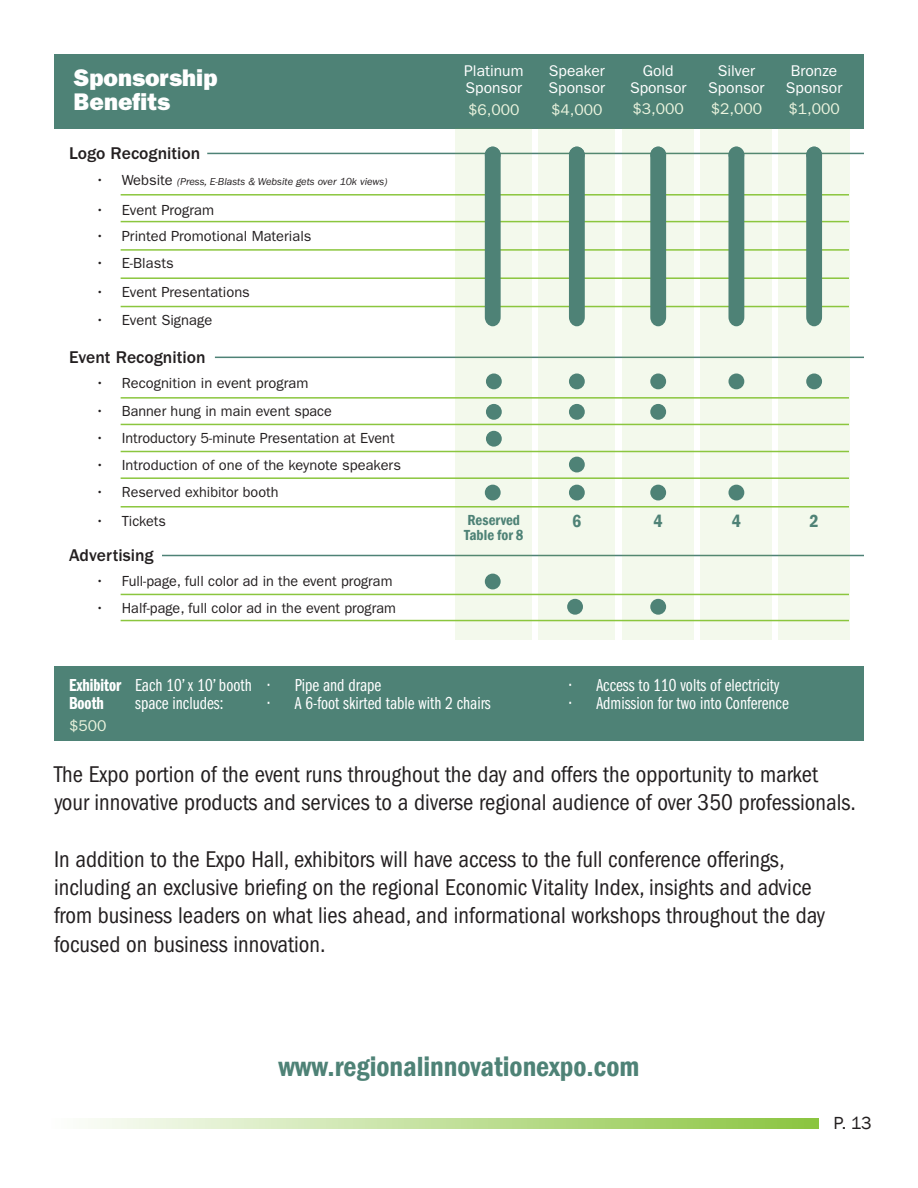
<style>
.page{position:relative;width:918px;height:1188px;background:#fff}
.page>*{position:absolute;margin:0;border:0;box-sizing:border-box;transform-origin:0 0}
.t1{font:600 condensed 28.5px "Franklin Gothic";color:#4e8276}
.t2{font:24.15px "ITC Franklin Gothic Std Hvy";color:#fff}
.t3{font:condensed 23.55px/28.3px "ITC Franklin Gothic Std";color:#231f20}
.t4{font:18px/18.6px "ITC Franklin Gothic Std Bk Cp";color:#fff}
.t5{font:18px "ITC Franklin Gothic Std Dm Cp";color:#fff}
.t6{font:18px "Franklin Gothic";color:#231f20}
.t7{font:600 condensed 18px "Franklin Gothic";color:#4e8276}
.t8{font:500 17.55px "ITC Franklin Gothic Std";color:#231f20}
.t9{font:15.6px "ITC Franklin Gothic Std";color:#fff}
.t10{font:15.6px "ITC Franklin Gothic Std";color:#ebf4de}
.t11{font:600 condensed 15px/15px "Franklin Gothic";color:#4e8276}
.t12{font:14.7px "ITC Franklin Gothic Std";color:#231f20}
.t13{font:italic 10.5px "ITC Franklin Gothic Std";color:#231f20}
.s1{font-style:normal;font-size:14.7px}
</style>
<div class="page">
<div style="left:54px;top:54px;width:810px;height:74px;background:#4e8276"></div>
<hr style="left:207px;top:153px;width:657px;height:1px;background:#4e8276">
<hr style="left:121px;top:194px;width:728px;height:2px;background:#8bc63e">
<hr style="left:121px;top:277px;width:728px;height:2px;background:#8bc63e">
<hr style="left:121px;top:249px;width:728px;height:2px;background:#8bc63e">
<hr style="left:121px;top:221px;width:728px;height:1px;background:#8bc63e">
<hr style="left:121px;top:306px;width:728px;height:1px;background:#8bc63e">
<hr style="left:162px;top:555px;width:702px;height:1px;background:#4e8276">
<div style="left:54px;top:667px;width:810px;height:74px;background:#4e8276"></div>
<hr style="left:121px;top:424px;width:728px;height:1px;background:#8bc63e">
<hr style="left:121px;top:451px;width:728px;height:1px;background:#8bc63e">
<hr style="left:121px;top:477px;width:728px;height:2px;background:#8bc63e">
<hr style="left:121px;top:506px;width:728px;height:2px;background:#8bc63e">
<hr style="left:215px;top:357px;width:649px;height:1px;background:#4e8276">
<svg style="left:456px;top:128px;width:76px;height:512px;background:#edf5e5"></svg>
<svg style="left:485px;top:147px;width:16px;height:179px;background:#54867a"></svg>
<div style="left:486px;top:373px;width:16px;height:16px;background:#4e8276;border-radius:50%"></div>
<div style="left:486px;top:404px;width:16px;height:16px;background:#4e8276;border-radius:50%"></div>
<div style="left:486px;top:431px;width:16px;height:16px;background:#4e8276;border-radius:50%"></div>
<div style="left:485px;top:147px;width:16px;height:15px;background:#4e8276;border-radius:50%"></div>
<svg style="left:539px;top:128px;width:76px;height:512px;background:#eef6e5"></svg>
<svg style="left:569px;top:147px;width:16px;height:179px;background:#538579"></svg>
<div style="left:569px;top:373px;width:16px;height:16px;background:#4e8276;border-radius:50%"></div>
<div style="left:569px;top:404px;width:16px;height:16px;background:#4e8276;border-radius:50%"></div>
<div style="left:569px;top:147px;width:16px;height:15px;background:#4e8276;border-radius:50%"></div>
<svg style="left:623px;top:128px;width:71px;height:512px;background:#edf6e5"></svg>
<svg style="left:650px;top:147px;width:16px;height:179px;background:#53867a"></svg>
<div style="left:650px;top:373px;width:16px;height:16px;background:#4e8276;border-radius:50%"></div>
<div style="left:650px;top:404px;width:16px;height:16px;background:#4e8276;border-radius:50%"></div>
<div style="left:650px;top:147px;width:16px;height:15px;background:#4e8276;border-radius:50%"></div>
<svg style="left:701px;top:128px;width:71px;height:512px;background:#edf5e5"></svg>
<svg style="left:728px;top:147px;width:16px;height:179px;background:#55877b"></svg>
<div style="left:728px;top:373px;width:16px;height:16px;background:#4e8276;border-radius:50%"></div>
<div style="left:728px;top:147px;width:16px;height:15px;background:#4e8276;border-radius:50%"></div>
<svg style="left:778px;top:128px;width:72px;height:512px;background:#eef6e5"></svg>
<svg style="left:806px;top:147px;width:16px;height:179px;background:#538579"></svg>
<div style="left:806px;top:373px;width:16px;height:16px;background:#4e8276;border-radius:50%"></div>
<div style="left:806px;top:147px;width:16px;height:15px;background:#4e8276;border-radius:50%"></div>
<hr style="left:121px;top:594px;width:728px;height:1px;background:#8bc63e">
<hr style="left:121px;top:620px;width:728px;height:1px;background:#8bc63e">
<hr style="left:121px;top:397px;width:728px;height:2px;background:#8bc63e">
<div style="left:569px;top:457px;width:16px;height:15px;background:#4e8276;border-radius:50%"></div>
<div style="left:485px;top:574px;width:16px;height:15px;background:#4e8276;border-radius:50%"></div>
<div style="left:567px;top:599px;width:16px;height:16px;background:#4e8276;border-radius:50%"></div>
<div style="left:650px;top:599px;width:16px;height:16px;background:#4e8276;border-radius:50%"></div>
<div style="left:569px;top:485px;width:16px;height:15px;background:#4e8276;border-radius:50%"></div>
<div style="left:485px;top:485px;width:16px;height:15px;background:#4e8276;border-radius:50%"></div>
<div style="left:650px;top:485px;width:16px;height:15px;background:#4e8276;border-radius:50%"></div>
<div style="left:728px;top:485px;width:16px;height:15px;background:#4e8276;border-radius:50%"></div>
<svg style="left:88px;top:1119px;width:731px;height:10px;background:#c1df99"></svg>
<p class="t2" style="left:74px;top:64px;width:145px">Sponsorship</p>
<p class="t2" style="left:74px;top:87px;width:98px">Benefits</p>
<p class="t8" style="left:69px;top:143px;width:133px">Logo Recognition</p>
<p class="t13" style="left:95px;top:176px;width:294px"><span class="s1">• Website</span> (Press, E-Blasts &amp; Website gets over 10k views)</p>
<p class="t12" style="left:95px;top:201px;width:120px">• Event Program</p>
<p class="t12" style="left:95px;top:228px;width:218px">• Printed Promotional Materials</p>
<p class="t12" style="left:95px;top:254px;width:80px">• E-Blasts</p>
<p class="t12" style="left:95px;top:284px;width:156px">• Event Presentations</p>
<p class="t12" style="left:95px;top:312px;width:118px">• Event Signage</p>
<p class="t8" style="left:69px;top:348px;width:138px">Event Recognition</p>
<p class="t12" style="left:95px;top:375px;width:215px">• Recognition in event program</p>
<p class="t12" style="left:95px;top:402px;width:238px">• Banner hung in main event space</p>
<p class="t12" style="left:95px;top:429px;width:301px">• Introductory 5-minute Presentation at Event</p>
<p class="t12" style="left:95px;top:456px;width:307px">• Introduction of one of the keynote speakers</p>
<p class="t12" style="left:95px;top:484px;width:185px">• Reserved exhibitor booth</p>
<p class="t12" style="left:95px;top:512px;width:72px">• Tickets</p>
<p class="t8" style="left:69px;top:545px;width:86px">Advertising</p>
<p class="t12" style="left:95px;top:573px;width:299px">• Full-page, full color ad in the event program</p>
<p class="t12" style="left:95px;top:599px;width:302px">• Half-page, full color ad in the event program</p>
<p class="t9" style="left:464px;top:62px;width:61px">Platinum</p>
<p class="t9" style="left:466px;top:79px;width:58px">Sponsor</p>
<p class="t10" style="left:468px;top:100px;width:53px">$6,000</p>
<p class="t11" style="left:464px;top:512px;width:61px">Reserved<br>Table for 8</p>
<p class="t5" style="left:69px;top:675px;width:54px">Exhibitor</p>
<p class="t5" style="left:69px;top:694px;width:36px">Booth</p>
<p class="t10" style="left:69px;top:717px;width:39px">$500</p>
<p class="t4" style="left:135px;top:676px;width:118px">Each 10’ x 10’ booth space includes:</p>
<p class="t4" style="left:268px;top:676px;width:115px">• Pipe and drape</p>
<p class="t4" style="left:268px;top:695px;width:224px">• A 6-foot skirted table with 2 chairs</p>
<p class="t9" style="left:549px;top:62px;width:57px">Speaker</p>
<p class="t9" style="left:549px;top:79px;width:58px">Sponsor</p>
<p class="t10" style="left:551px;top:100px;width:53px">$4,000</p>
<p class="t9" style="left:643px;top:62px;width:32px">Gold</p>
<p class="t9" style="left:630px;top:79px;width:58px">Sponsor</p>
<p class="t10" style="left:633px;top:100px;width:53px">$3,000</p>
<p class="t9" style="left:718px;top:62px;width:39px">Silver</p>
<p class="t9" style="left:708px;top:79px;width:58px">Sponsor</p>
<p class="t10" style="left:711px;top:100px;width:53px">$2,000</p>
<p class="t9" style="left:791px;top:62px;width:48px">Bronze</p>
<p class="t9" style="left:786px;top:79px;width:58px">Sponsor</p>
<p class="t10" style="left:788px;top:100px;width:53px">$1,000</p>
<p class="t7" style="left:572px;top:509px;width:11px">6</p>
<p class="t7" style="left:654px;top:509px;width:11px">4</p>
<p class="t7" style="left:732px;top:509px;width:11px">4</p>
<p class="t7" style="left:810px;top:509px;width:11px">2</p>
<p class="t4" style="left:570px;top:676px;width:211px">• Access to 110 volts of electricity</p>
<p class="t4" style="left:570px;top:695px;width:221px">• Admission for two into Conference</p>
<p class="t3" style="left:54px;top:760px;width:803px">The Expo portion of the event runs throughout the day and offers the opportunity to market your innovative products and services to a diverse regional audience of over 350 professionals.</p>
<p class="t3" style="left:54px;top:845px;width:773px">In addition to the Expo Hall, exhibitors will have access to the full conference offerings, including an exclusive briefing on the regional Economic Vitality Index, insights and advice from business leaders on what lies ahead, and informational workshops throughout the day focused on business innovation.</p>
<p class="t1" style="left:278px;top:1047px;width:363px">www.regionalinnovationexpo.com</p>
<p class="t6" style="left:833px;top:1112px;width:40px">P. 13</p>
</div>
